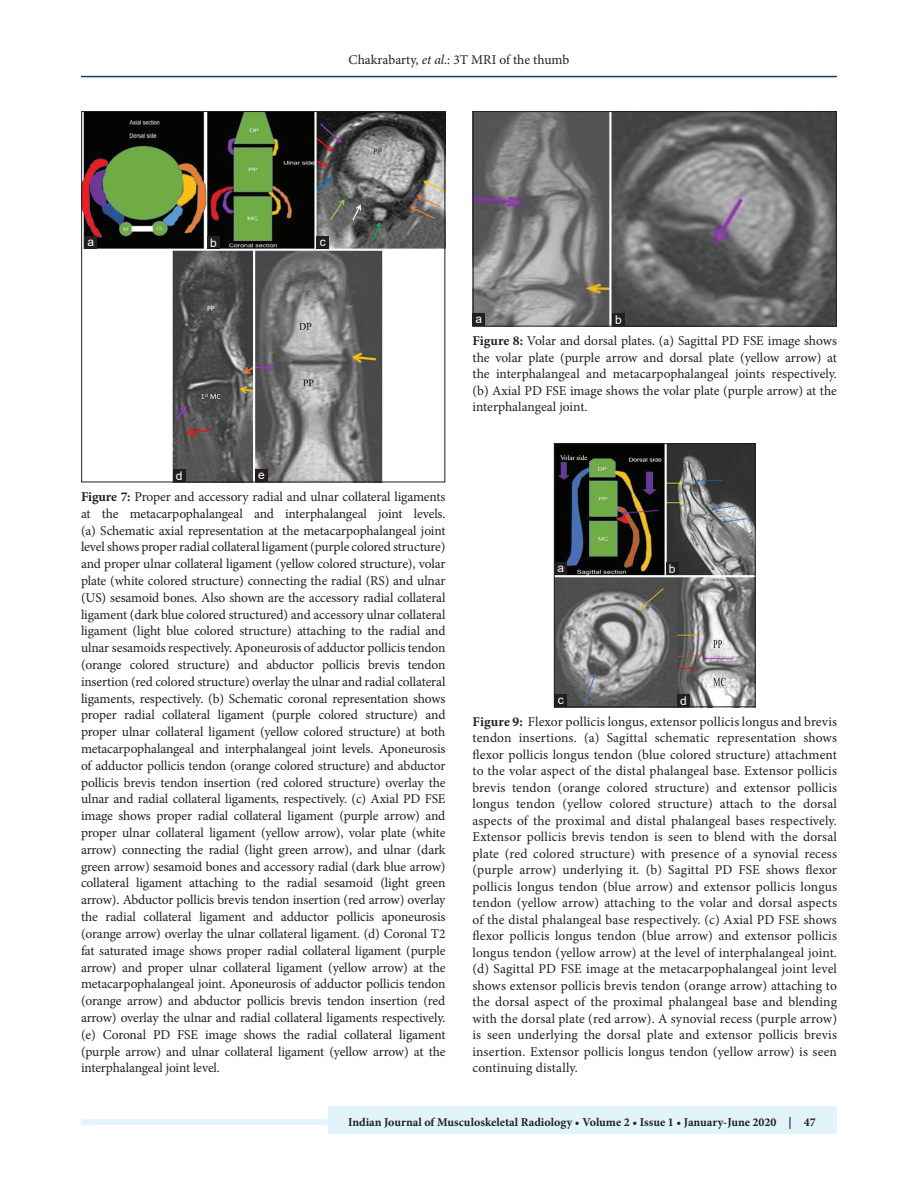
<style>
.page{position:relative;width:918px;height:1188px;background:#fff}
.page>*{position:absolute;margin:0;border:0;box-sizing:border-box;transform-origin:0 0}
.FGC{font:13.5px/16.8px "Minion Pro";letter-spacing:-.005em;color:#231f20;text-align:justify}
.t1{font:700 12px "Minion Pro";color:#231f20}
.LABEL{font:12px "Arial";color:#fff}
.s1{font-style:italic}
.s2{font-weight:700}
</style>
<div class="page">
<div style="left:81px;top:1119px;width:756px;height:6px;background:#e1f4fc"></div>
<div style="left:329px;top:1106px;width:508px;height:28px;background:#e1f4fc"></div>
<hr style="left:81px;top:76px;width:756px;height:1px;background:#164077">
<img style="left:475px;top:113px;width:360px;height:211px">
<div style="left:473px;top:111px;width:364px;height:215px;border:1px solid #231f20"></div>
<div style="left:612px;top:313px;width:13px;height:13px;background:#231f20"></div>
<div style="left:472px;top:313px;width:13px;height:13px;background:#231f20"></div>
<img style="left:83px;top:113px;width:360px;height:367px">
<div style="left:81px;top:111px;width:364px;height:371px;border:1px solid #231f20"></div>
<div style="left:173px;top:469px;width:13px;height:13px;background:#231f20"></div>
<div style="left:316px;top:236px;width:13px;height:13px;background:#231f20"></div>
<div style="left:207px;top:236px;width:13px;height:13px;background:#231f20"></div>
<div style="left:84px;top:236px;width:13px;height:13px;background:#231f20"></div>
<div style="left:255px;top:469px;width:13px;height:13px;background:#231f20"></div>
<img style="left:556px;top:446px;width:197px;height:259px">
<div style="left:554px;top:444px;width:201px;height:263px;border:1px solid #231f20"></div>
<div style="left:555px;top:694px;width:12px;height:13px;background:#231f20"></div>
<div style="left:666px;top:562px;width:13px;height:13px;background:#231f20"></div>
<div style="left:555px;top:562px;width:12px;height:13px;background:#231f20"></div>
<div style="left:677px;top:694px;width:13px;height:13px;background:#231f20"></div>
<p class="FGC" style="left:349px;top:51px;width:222px">Chakrabarty, <span class="s1">et al</span>.: 3T MRI of the thumb</p>
<p class="LABEL" style="left:88px;top:233px;width:8px">a</p>
<p class="LABEL" style="left:210px;top:234px;width:8px">b</p>
<p class="LABEL" style="left:320px;top:233px;width:7px">c</p>
<p class="LABEL" style="left:176px;top:467px;width:8px">d</p>
<p class="LABEL" style="left:258px;top:466px;width:8px">e</p>
<p class="LABEL" style="left:476px;top:310px;width:8px">a</p>
<p class="LABEL" style="left:615px;top:311px;width:8px">b</p>
<p class="FGC" style="left:472px;top:333px;width:366px"><span class="s2">Figure 8:</span> Volar and dorsal plates. (a) Sagittal PD FSE image shows the volar plate (purple arrow and dorsal plate (yellow arrow) at the interphalangeal and metacarpophalangeal joints respectively. (b) Axial PD FSE image shows the volar plate (purple arrow) at the interphalangeal joint.</p>
<p class="FGC" style="left:81px;top:488px;width:366px"><span class="s2">Figure 7:</span> Proper and accessory radial and ulnar collateral ligaments at the metacarpophalangeal and interphalangeal joint levels. (a) Schematic axial representation at the metacarpophalangeal joint level shows proper radial collateral ligament (purple colored structure) and proper ulnar collateral ligament (yellow colored structure), volar plate (white colored structure) connecting the radial (RS) and ulnar (US) sesamoid bones. Also shown are the accessory radial collateral ligament (dark blue colored structured) and accessory ulnar collateral ligament (light blue colored structure) attaching to the radial and ulnar sesamoids respectively. Aponeurosis of adductor pollicis tendon (orange colored structure) and abductor pollicis brevis tendon insertion (red colored structure) overlay the ulnar and radial collateral ligaments, respectively. (b) Schematic coronal representation shows proper radial collateral ligament (purple colored structure) and proper ulnar collateral ligament (yellow colored structure) at both metacarpophalangeal and interphalangeal joint levels. Aponeurosis of adductor pollicis tendon (orange colored structure) and abductor pollicis brevis tendon insertion (red colored structure) overlay the ulnar and radial collateral ligaments, respectively. (c) Axial PD FSE image shows proper radial collateral ligament (purple arrow) and proper ulnar collateral ligament (yellow arrow), volar plate (white arrow) connecting the radial (light green arrow), and ulnar (dark green arrow) sesamoid bones and accessory radial (dark blue arrow) collateral ligament attaching to the radial sesamoid (light green arrow). Abductor pollicis brevis tendon insertion (red arrow) overlay the radial collateral ligament and adductor pollicis aponeurosis (orange arrow) overlay the ulnar collateral ligament. (d) Coronal T2 fat saturated image shows proper radial collateral ligament (purple arrow) and proper ulnar collateral ligament (yellow arrow) at the metacarpophalangeal joint. Aponeurosis of adductor pollicis tendon (orange arrow) and abductor pollicis brevis tendon insertion (red arrow) overlay the ulnar and radial collateral ligaments respectively. (e) Coronal PD FSE image shows the radial collateral ligament (purple arrow) and ulnar collateral ligament (yellow arrow) at the interphalangeal joint level.</p>
<p class="LABEL" style="left:558px;top:560px;width:8px">a</p>
<p class="LABEL" style="left:669px;top:561px;width:8px">b</p>
<p class="LABEL" style="left:558px;top:691px;width:7px">c</p>
<p class="LABEL" style="left:680px;top:692px;width:8px">d</p>
<p class="FGC" style="left:472px;top:713px;width:366px"><span class="s2">Figure 9:</span> Flexor pollicis longus, extensor pollicis longus and brevis tendon insertions. (a) Sagittal schematic representation shows flexor pollicis longus tendon (blue colored structure) attachment to the volar aspect of the distal phalangeal base. Extensor pollicis brevis tendon (orange colored structure) and extensor pollicis longus tendon (yellow colored structure) attach to the dorsal aspects of the proximal and distal phalangeal bases respectively.<br>Extensor pollicis brevis tendon is seen to blend with the dorsal plate (red colored structure) with presence of a synovial recess (purple arrow) underlying it. (b) Sagittal PD FSE shows flexor pollicis longus tendon (blue arrow) and extensor pollicis longus tendon (yellow arrow) attaching to the volar and dorsal aspects of the distal phalangeal base respectively. (c) Axial PD FSE shows flexor pollicis longus tendon (blue arrow) and extensor pollicis longus tendon (yellow arrow) at the level of interphalangeal joint. (d) Sagittal PD FSE image at the metacarpophalangeal joint level shows extensor pollicis brevis tendon (orange arrow) attaching to the dorsal aspect of the proximal phalangeal base and blending with the dorsal plate (red arrow). A synovial recess (purple arrow) is seen underlying the dorsal plate and extensor pollicis brevis insertion. Extensor pollicis longus tendon (yellow arrow) is seen continuing distally.</p>
<p class="t1" style="left:348px;top:1113px;width:469px">Indian Journal of Musculoskeletal Radiology • Volume 2 • Issue 1 • January-June 2020 | 47</p>
</div>
